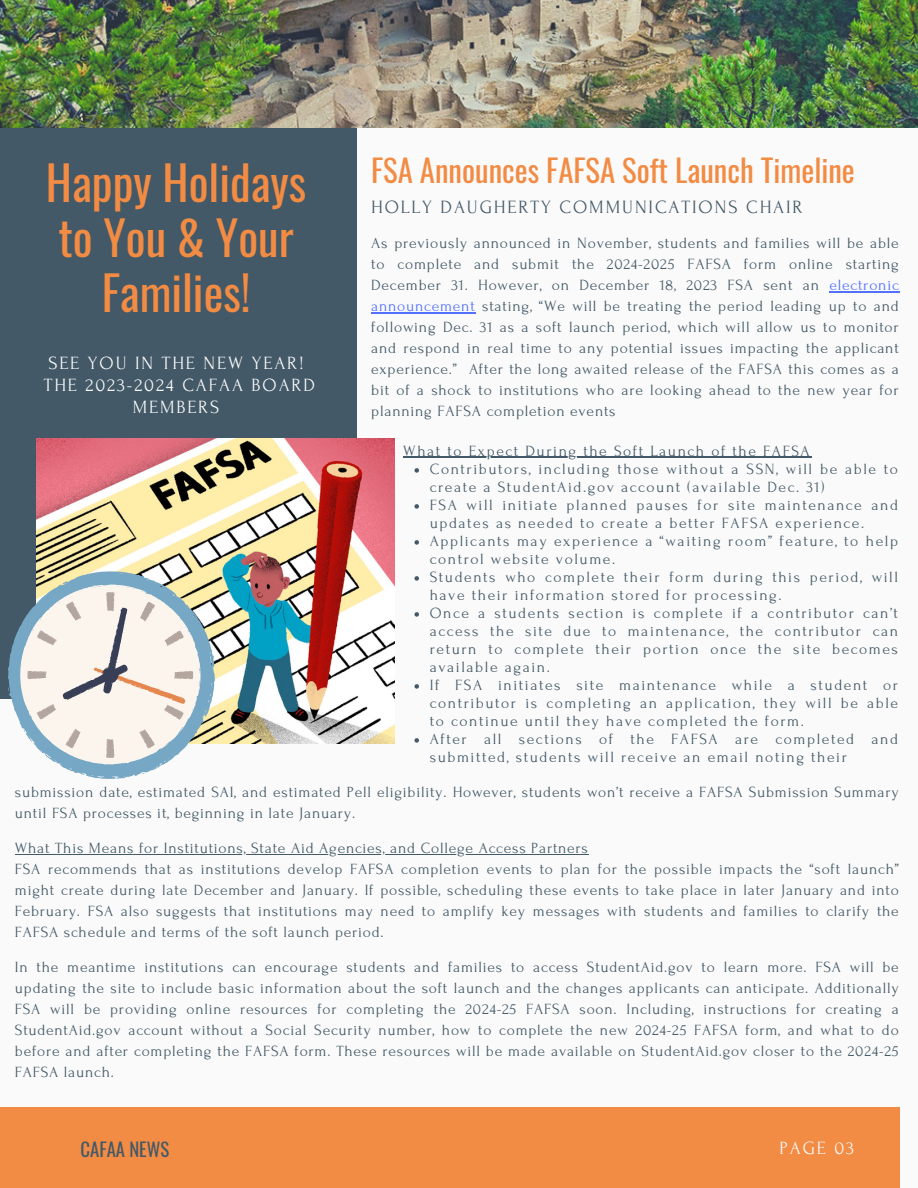
<style>
.page{position:relative;width:918px;height:1188px;background:#fafafa}
.page>*{position:absolute;margin:0;border:0;box-sizing:border-box;transform-origin:0 0}
.t1{font:46.65px/55.1px "Oswald";color:#f28b43;text-align:center}
.t2{font:30.75px "Oswald";color:#f28b43}
.t3{font:18.75px "Forum";letter-spacing:.1em;color:#435967}
.t4{font:18.6px/22.2px "Forum";letter-spacing:.1em;color:#fafafa;text-align:center}
.t5{font:18.6px "Oswald";color:#435967}
.t6{font:15.6px/21px "Forum";letter-spacing:.1em;color:#435967;text-align:justify}
.t7{font:15.6px/21px "Forum";letter-spacing:.05em;color:#435967}
.s1{color:#5271ff}
</style>
<div class="page">
<div style="left:0;top:114px;width:357px;height:585px;background:#435967"></div>
<div style="left:0;top:1107px;width:900px;height:81px;background:#f28b43"></div>
<img style="left:0;top:0;width:918px;height:127px">
<img style="left:36px;top:438px;width:359px;height:305px">
<svg style="left:8px;top:571px;width:207px;height:208px"></svg>
<hr style="left:829px;top:292px;width:71px;height:1px;background:#5271ff">
<hr style="left:371px;top:313px;width:105px;height:1px;background:#5271ff">
<hr style="left:15px;top:854px;width:574px;height:1px;background:#435967">
<hr style="left:403px;top:457px;width:408px;height:1px;background:#435967">
<svg style="left:414px;top:468px;width:5px;height:5px"></svg>
<svg style="left:414px;top:504px;width:5px;height:5px"></svg>
<svg style="left:414px;top:540px;width:5px;height:5px"></svg>
<svg style="left:414px;top:576px;width:5px;height:5px"></svg>
<svg style="left:414px;top:612px;width:5px;height:5px"></svg>
<svg style="left:414px;top:684px;width:5px;height:5px"></svg>
<svg style="left:414px;top:738px;width:5px;height:5px"></svg>
<p class="t1" style="left:46px;top:154px;width:262px">Happy Holidays to You &amp; Your<br>Families!</p>
<p class="t4" style="left:44px;top:352px;width:273px">SEE YOU IN THE NEW YEAR!<br>THE 2023-2024 CAFAA BOARD<br>MEMBERS</p>
<h2 class="t2" style="left:371px;top:147px;width:485px">FSA Announces FAFSA Soft Launch Timeline</h2>
<h3 class="t3" style="left:371px;top:197px;width:433px">HOLLY DAUGHERTY COMMUNICATIONS CHAIR</h3>
<p class="t6" style="left:371px;top:233px;width:529px">As previously announced in November, students and families will be able to complete and submit the 2024-2025 FAFSA form online starting December 31. However, on December 18, 2023 FSA sent an <span class="s1">electronic announcement</span> stating, “We will be treating the period leading up to and following Dec. 31 as a soft launch period, which will allow us to monitor and respond in real time to any potential issues impacting the applicant experience.” After the long awaited release of the FAFSA this comes as a bit of a shock to institutions who are looking ahead to the new year for planning FAFSA completion events</p>
<p class="t6" style="left:403px;top:441px;width:408px">What to Expect During the Soft Launch of the FAFSA</p>
<p class="t6" style="left:430px;top:460px;width:470px;line-height:18px">Contributors, including those without a SSN, will be able to create a StudentAid.gov account (available Dec. 31)</p>
<p class="t6" style="left:430px;top:496px;width:470px;line-height:18px">FSA will initiate planned pauses for site maintenance and updates as needed to create a better FAFSA experience.</p>
<p class="t6" style="left:430px;top:532px;width:470px;line-height:18px">Applicants may experience a “waiting room” feature, to help control website volume.</p>
<p class="t6" style="left:430px;top:568px;width:470px;line-height:18px">Students who complete their form during this period, will have their information stored for processing.</p>
<p class="t6" style="left:430px;top:604px;width:470px;line-height:18px">Once a students section is complete if a contributor can’t access the site due to maintenance, the contributor can return to complete their portion once the site becomes available again.</p>
<p class="t6" style="left:430px;top:676px;width:470px;line-height:18px">If FSA initiates site maintenance while a student or contributor is completing an application, they will be able to continue until they have completed the form.</p>
<h3 class="t6" style="left:430px;top:730px;width:470px;line-height:18px">After all sections of the FAFSA are completed and submitted, students will receive an email noting their</h3>
<p class="t7" style="left:15px;top:782px;width:885px">submission date, estimated SAI, and estimated Pell eligibility. However, students won’t receive a FAFSA Submission Summary until FSA processes it, beginning in late January.</p>
<p class="t7" style="left:15px;top:838px;width:575px">What This Means for Institutions, State Aid Agencies, and College Access Partners</p>
<p class="t6" style="left:15px;top:859px;width:885px">FSA recommends that as institutions develop FAFSA completion events to plan for the possible impacts the “soft launch” might create during late December and January. If possible, scheduling these events to take place in later January and into February. FSA also suggests that institutions may need to amplify key messages with students and families to clarify the FAFSA schedule and terms of the soft launch period.</p>
<p class="t6" style="left:15px;top:957px;width:885px">In the meantime institutions can encourage students and families to access StudentAid.gov to learn more. FSA will be updating the site to include basic information about the soft launch and the changes applicants can anticipate. Additionally FSA will be providing online resources for completing the 2024-25 FAFSA soon. Including, instructions for creating a StudentAid.gov account without a Social Security number, how to complete the new 2024-25 FAFSA form, and what to do before and after completing the FAFSA form. These resources will be made available on StudentAid.gov closer to the 2024-25<br>FAFSA launch.</p>
<h1 class="t5" style="left:81px;top:1135px;width:90px">CAFAA NEWS</h1>
<h3 class="t4" style="left:780px;top:1137px;width:76px">PAGE 03</h3>
</div>
